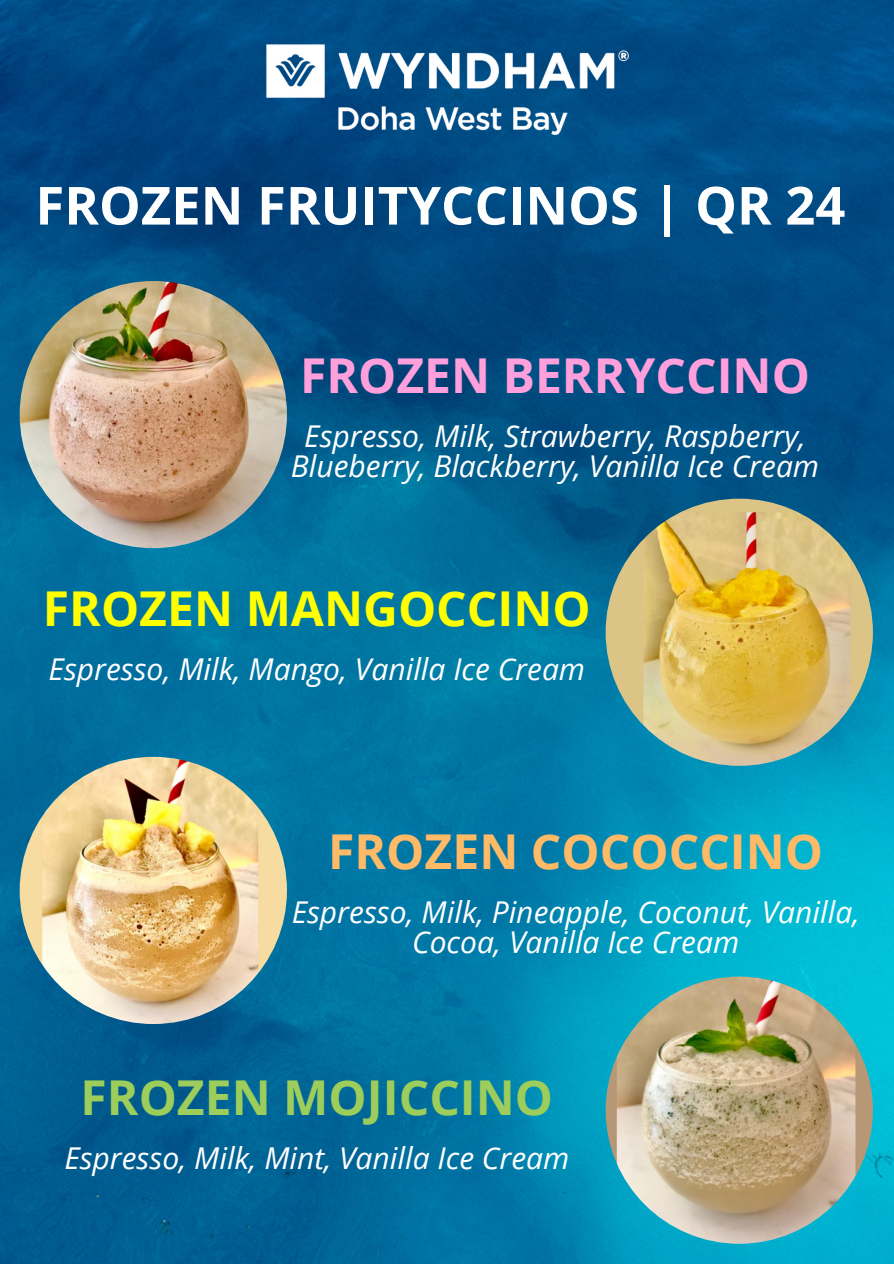
<style>
.page{position:relative;width:894px;height:1264px;background:#fff}
.page>*{position:absolute;margin:0;border:0;box-sizing:border-box;transform-origin:0 0}
.t1{font:700 52.5px "Open Sans";color:#fff}
.t2{font:700 48px "Open Sans";color:#ffa0dc}
.t3{font:700 48px "Open Sans";color:#ff0}
.t4{font:700 48px "Open Sans";color:#ffba67}
.t5{font:700 48px "Open Sans";color:#9dcd5a}
.t6{font:italic 30px/29.8px "Open Sans";color:#fff;text-align:center}
</style>
<div class="page">
<img style="left:0;top:0;width:893px;height:1263px">
<img style="left:238px;top:10px;width:418px;height:158px">
<img style="left:20px;top:281px;width:267px;height:267px;border-radius:50%">
<img style="left:605px;top:498px;width:267px;height:267px;border-radius:50%">
<img style="left:20px;top:756px;width:267px;height:268px;border-radius:50%">
<img style="left:605px;top:976px;width:267px;height:267px;border-radius:50%">
<h1 class="t1" style="left:35px;top:168px;width:811px">FROZEN FRUITYCCINOS | QR 24</h1>
<h2 class="t2" style="left:300px;top:342px;width:511px">FROZEN BERRYCCINO</h2>
<p class="t6" style="left:291px;top:421px;width:529px">Espresso, Milk, Strawberry, Raspberry,<br>Blueberry, Blackberry, Vanilla Ice Cream</p>
<h2 class="t3" style="left:43px;top:574px;width:549px">FROZEN MANGOCCINO</h2>
<p class="t6" style="left:49px;top:653px;width:538px">Espresso, Milk, Mango, Vanilla Ice Cream</p>
<h2 class="t4" style="left:328px;top:817px;width:496px">FROZEN COCOCCINO</h2>
<p class="t6" style="left:292px;top:896px;width:569px">Espresso, Milk, Pineapple, Coconut, Vanilla,<br>Cocoa, Vanilla Ice Cream</p>
<h2 class="t5" style="left:81px;top:1063px;width:474px">FROZEN MOJICCINO</h2>
<p class="t6" style="left:64px;top:1142px;width:506px">Espresso, Milk, Mint, Vanilla Ice Cream</p>
</div>
